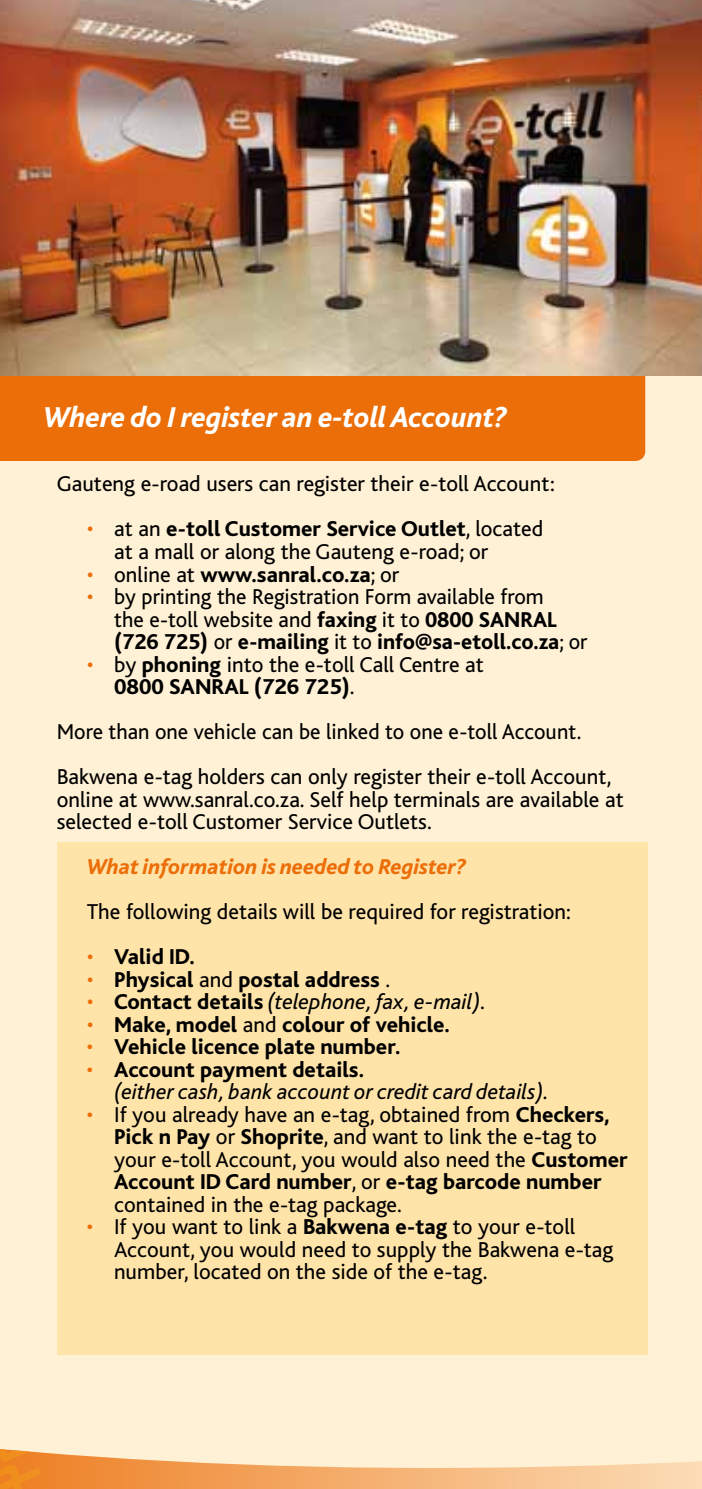
<style>
.page{position:relative;width:702px;height:1489px;background:#fff}
.page>*{position:absolute;margin:0;border:0;box-sizing:border-box;transform-origin:0 0}
.t1{font:italic 800 30px "Bliss";color:#fff}
.t2{font:22.5px/22.5px "Bliss";color:#000}
.t3{font:800 22.5px "Bliss";color:#000}
.t4{font:italic 22.5px/22.5px "Bliss";color:#000}
.t5{font:italic 800 22.5px "Bliss";color:#eb6e08}
.s1{color:#eb6e08}
.s2{font-weight:800}
.s3{font-weight:400;color:#eb6e08}
.s4{font-weight:400}
.s5{font-style:normal;color:#eb6e08}
.s6{font-weight:800;font-style:normal}
.s7{font-style:normal}
</style>
<div class="page">
<div style="left:0;top:0;width:702px;height:1488px;background:#fff1d6"></div>
<svg style="left:120px;top:1304px;width:582px;height:184px"></svg>
<svg style="left:0;top:1354px;width:120px;height:134px"></svg>
<div style="left:57px;top:842px;width:590px;height:512px;background:#ffe4aa"></div>
<div style="left:0;top:376px;width:645px;height:85px;background:#eb6e08"></div>
<img style="left:0;top:0;width:702px;height:376px">
<h1 class="t1" style="left:43px;top:402px;width:465px">Where do I register an e-toll Account?</h1>
<p class="t2" style="left:57px;top:473px;width:499px">Gauteng e-road users can register their e-toll Account:</p>
<p class="t2" style="left:114px;top:518px;width:430px;text-indent:-27px"><span class="s1">•</span> at an <span class="s2">e-toll Customer Service Outlet</span>, located at a mall or along the Gauteng e-road; or</p>
<p class="t3" style="left:87px;top:562px;width:314px"><span class="s3">•</span> <span class="s4">online at</span> www.sanral.co.za<span class="s4">; or</span></p>
<p class="t2" style="left:114px;top:586px;width:474px;text-indent:-27px"><span class="s1">•</span> by printing the Registration Form available from<br>the e-toll website and <span class="s2">faxing</span> it to <span class="s2">0800 SANRAL (726 725)</span> or <span class="s2">e-mailing</span> it to <span class="s2">info@sa-etoll.co.za</span>; or</p>
<p class="t2" style="left:114px;top:653px;width:371px;text-indent:-27px"><span class="s1">•</span> by <span class="s2">phoning</span> into the e-toll Call Centre at<br><span class="s2">0800 SANRAL (726 725)</span>.</p>
<p class="t2" style="left:57px;top:709px;width:556px;line-height:45px">More than one vehicle can be linked to one e-toll Account.<br>Bakwena e-tag holders can only register their e-toll Account,</p>
<p class="t2" style="left:57px;top:788px;width:568px">online at www.sanral.co.za. Self help terminals are available at selected e-toll Customer Service Outlets.</p>
<p class="t5" style="left:87px;top:855px;width:381px">What information is needed to Register?</p>
<p class="t2" style="left:87px;top:901px;width:485px">The following details will be required for registration:</p>
<p class="t3" style="left:87px;top:945px;width:110px"><span class="s3">•</span> Valid ID.</p>
<p class="t3" style="left:87px;top:967px;width:305px"><span class="s3">•</span> Physical <span class="s4">and</span> postal address <span class="s4">.</span></p>
<p class="t4" style="left:87px;top:991px;width:400px"><span class="s5">•</span> <span class="s6">Contact details</span> (telephone, fax, e-mail)<span class="s7">.</span></p>
<p class="t3" style="left:87px;top:1012px;width:365px"><span class="s3">•</span> Make, model <span class="s4">and</span> colour of vehicle.</p>
<p class="t3" style="left:87px;top:1035px;width:315px"><span class="s3">•</span> Vehicle licence plate number.</p>
<p class="t4" style="left:114px;top:1058px;width:437px;text-indent:-27px"><span class="s5">•</span> <span class="s6">Account payment details.<br></span>(either cash, bank account or credit card details).</p>
<p class="t2" style="left:114px;top:1103px;width:515px;text-indent:-27px"><span class="s1">•</span> If you already have an e-tag, obtained from <span class="s2">Checkers, Pick n Pay</span> or <span class="s2">Shoprite</span>, and want to link the e-tag to your e-toll Account, you would also need the <span class="s2">Customer Account ID Card number</span>, or <span class="s2">e-tag barcode number </span>contained in the e-tag package.</p>
<p class="t2" style="left:114px;top:1216px;width:501px;text-indent:-27px"><span class="s1">•</span> If you want to link a <span class="s2">Bakwena e-tag</span> to your e-toll<br>Account, you would need to supply the Bakwena e-tag number, located on the side of the e-tag.</p>
</div>
